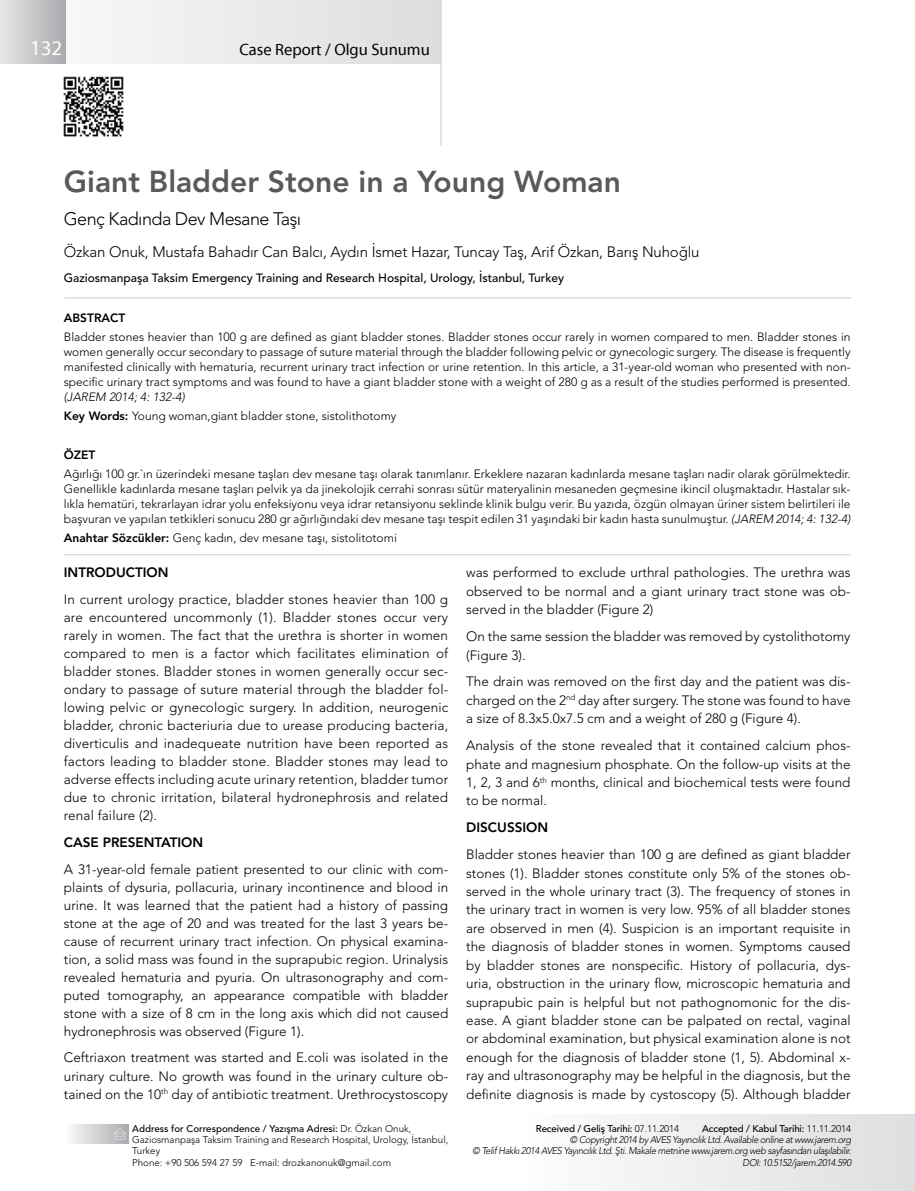
<style>
.page{position:relative;width:915px;height:1191px;background:#fff}
.page>*{position:absolute;margin:0;border:0;box-sizing:border-box;transform-origin:0 0}
.t1{font:800 30px "Avenir LT Std";color:#58595b}
.t2{font:21px "Myriad";color:#fff}
.t3{font:300 18px "Avenir LT Std";letter-spacing:-.03em;color:#000}
.t4{font:16.5px "Myriad";color:#000}
.t5{font:300 15px "Avenir LT Std";letter-spacing:-.01em;color:#000}
.t6{font:300 13.5px/18px "Avenir LT Std";color:#000;text-align:justify}
.t7{font:800 13.5px "Avenir LT Std";color:#000}
.t8{font:300 12px/15px "Avenir LT Std";color:#000;text-align:justify}
.t9{font:500 12px "Avenir LT Std";color:#000}
.t10{font:800 12px "Avenir LT Std";color:#000}
.t11{font:italic 300 9.75px/11.4px "Avenir LT Std";letter-spacing:-.04em;color:#000;text-align:right;scale:.95 1}
.t12{font:300 9.75px/11.4px "Avenir LT Std";color:#000}
.t13{font:500 9.75px "Avenir LT Std";letter-spacing:-.015em;color:#000}
.s1{font-style:italic}
.s2{font-weight:800}
.s3{font-weight:500}
.s4{font-weight:500;font-style:normal}
.s5{font-style:normal}
.s6{font-weight:300}
</style>
<div class="page">
<div style="left:521px;top:1114px;width:393px;height:77px;background:linear-gradient(to right,#fdfdfd,#dddee0)"></div>
<div style="left:64px;top:1124px;width:65px;height:19px;background:linear-gradient(to right,#fdfdfe,#a8abad)"></div>
<svg style="left:114px;top:1128px;width:12px;height:11px"></svg>
<hr style="left:64px;top:297px;width:786px;height:1px;background:#dcddde">
<hr style="left:64px;top:554px;width:786px;height:1px;background:#dcddde">
<div style="left:3px;top:0;width:438px;height:64px;background:linear-gradient(to bottom,#e9eaeb,#e9eaeb)"></div>
<div style="left:0;top:0;width:65px;height:64px;background:linear-gradient(to right,#e7e8e9,#a9abae)"></div>
<hr style="left:440px;top:44px;width:1px;height:102px;background:#dcddde">
<img style="left:63px;top:76px;width:61px;height:61px">
<h2 class="t2" style="left:30px;top:35px;width:34px">132</h2>
<p class="t4" style="left:239px;top:40px;width:192px">Case Report / Olgu Sunumu</p>
<h1 class="t1" style="left:64px;top:164px;width:558px">Giant Bladder Stone in a Young Woman</h1>
<h3 class="t3" style="left:64px;top:208px;width:239px">Genç Kadında Dev Mesane Taşı</h3>
<p class="t5" style="left:64px;top:242px;width:637px">Özkan Onuk, Mustafa Bahadır Can Balcı, Aydın İsmet Hazar, Tuncay Taş, Arif Özkan, Barış Nuhoğlu</p>
<p class="t9" style="left:64px;top:270px;width:502px">Gaziosmanpaşa Taksim Emergency Training and Research Hospital, Urology, İstanbul, Turkey</p>
<p class="t10" style="left:64px;top:310px;width:63px">ABSTRACT</p>
<p class="t8" style="left:64px;top:329px;width:788px">Bladder stones heavier than 100 g are defined as giant bladder stones. Bladder stones occur rarely in women compared to men. Bladder stones in women generally occur secondary to passage of suture material through the bladder following pelvic or gynecologic surgery. The disease is frequently manifested clinically with hematuria, recurrent urinary tract infection or urine retention. In this article, a 31-year-old woman who presented with non&shy;specific urinary tract symptoms and was found to have a giant bladder stone with a weight of 280 g as a result of the studies performed is presented.</p>
<p class="t8" style="left:64px;top:387px;width:334px;line-height:19.2px"><span class="s1">(JAREM 2014; 4: 132-4)<br></span><span class="s2">Key Words:</span> Young woman,giant bladder stone, sistolithotomy</p>
<p class="t10" style="left:64px;top:447px;width:33px">ÖZET</p>
<p class="t8" style="left:64px;top:466px;width:788px">Ağırlığı 100 gr.`ın üzerindeki mesane taşları dev mesane taşı olarak tanımlanır. Erkeklere nazaran kadınlarda mesane taşları nadir olarak görülmektedir.<br>Genellikle kadınlarda mesane taşları pelvik ya da jinekolojik cerrahi sonrası sütür materyalinin mesaneden geçmesine ikincil oluşmaktadır. Hastalar sık&shy;lıkla hematüri, tekrarlayan idrar yolu enfeksiyonu veya idrar retansiyonu seklinde klinik bulgu verir. Bu yazıda, özgün olmayan üriner sistem belirtileri ile başvuran ve yapılan tetkikleri sonucu 280 gr ağırlığındaki dev mesane taşı tespit edilen 31 yaşındaki bir kadın hasta sunulmuştur. <span class="s1">(JAREM 2014; 4: 132-4)</span></p>
<p class="t8" style="left:64px;top:531px;width:334px"><span class="s2">Anahtar Sözcükler:</span> Genç kadın, dev mesane taşı, sistolitotomi</p>
<p class="t7" style="left:64px;top:564px;width:106px">INTRODUCTION</p>
<p class="t6" style="left:64px;top:590px;width:386px">In current urology practice, bladder stones heavier than 100 g are encountered uncommonly (1). Bladder stones occur very rarely in women. The fact that the urethra is shorter in women compared to men is a factor which facilitates elimination of bladder stones. Bladder stones in women generally occur sec&shy;ondary to passage of suture material through the bladder fol&shy;lowing pelvic or gynecologic surgery. In addition, neurogenic bladder, chronic bacteriuria due to urease producing bacteria, diverticulis and inadequeate nutrition have been reported as factors leading to bladder stone. Bladder stones may lead to adverse effects including acute urinary retention, bladder tumor due to chronic irritation, bilateral hydronephrosis and related renal failure (2).</p>
<p class="t7" style="left:64px;top:834px;width:141px">CASE PRESENTATION</p>
<p class="t6" style="left:64px;top:859px;width:386px">A 31-year-old female patient presented to our clinic with com&shy;plaints of dysuria, pollacuria, urinary incontinence and blood in urine. It was learned that the patient had a history of passing stone at the age of 20 and was treated for the last 3 years be&shy;cause of recurrent urinary tract infection. On physical examina&shy;tion, a solid mass was found in the suprapubic region. Urinalysis revealed hematuria and pyuria. On ultrasonography and com&shy;puted tomography, an appearance compatible with bladder stone with a size of 8 cm in the long axis which did not caused hydronephrosis was observed (Figure 1).</p>
<p class="t6" style="left:64px;top:1048px;width:386px">Ceftriaxon treatment was started and E.coli was isolated in the urinary culture. No growth was found in the urinary culture ob&shy;tained on the 10<sup>th</sup> day of antibiotic treatment. Urethrocystoscopy</p>
<p class="t12" style="left:132px;top:1122px;width:317px"><span class="s3">Address for Correspondence / Yazışma Adresi:</span> Dr. Özkan Onuk, Gaziosmanpaşa Taksim Training and Research Hospital, Urology, İstanbul, Turkey<br>Phone: +90 506 594 27 59 E-mail: drozkanonuk@gmail.com</p>
<p class="t6" style="left:466px;top:563px;width:386px;line-height:18.5px">was performed to exclude urthral pathologies. The urethra was observed to be normal and a giant urinary tract stone was ob&shy;served in the bladder (Figure 2)</p>
<p class="t6" style="left:466px;top:627px;width:386px;line-height:18.5px">On the same session the bladder was removed by cystolithotomy (Figure 3).</p>
<p class="t6" style="left:466px;top:672px;width:386px;line-height:18.5px">The drain was removed on the first day and the patient was dis&shy;charged on the 2<sup>nd</sup> day after surgery. The stone was found to have a size of 8.3x5.0x7.5 cm and a weight of 280 g (Figure 4).</p>
<p class="t6" style="left:466px;top:736px;width:386px;line-height:18.5px">Analysis of the stone revealed that it contained calcium phos&shy;phate and magnesium phosphate. On the follow-up visits at the 1, 2, 3 and 6<sup>th</sup> months, clinical and biochemical tests were found to be normal.</p>
<p class="t7" style="left:466px;top:819px;width:83px">DISCUSSION</p>
<p class="t6" style="left:466px;top:845px;width:386px;line-height:18.5px">Bladder stones heavier than 100 g are defined as giant bladder stones (1). Bladder stones constitute only 5% of the stones ob&shy;served in the whole urinary tract (3). The frequency of stones in the urinary tract in women is very low. 95% of all bladder stones are observed in men (4). Suspicion is an important requisite in the diagnosis of bladder stones in women. Symptoms caused by bladder stones are nonspecific. History of pollacuria, dys&shy;uria, obstruction in the urinary flow, microscopic hematuria and suprapubic pain is helpful but not pathognomonic for the dis&shy;ease. A giant bladder stone can be palpated on rectal, vaginal or abdominal examination, but physical examination alone is not enough for the diagnosis of bladder stone (1, 5). Abdominal x&shy;ray and ultrasonography may be helpful in the diagnosis, but the definite diagnosis is made by cystoscopy (5). Although bladder</p>
<p class="t11" style="left:472px;top:1122px;width:400px"><span class="s4">Accepted / Kabul Tarihi:</span> <span class="s5">11.11.2014<br></span>© Copyright 2014 by AVES Yayıncılık Ltd. Available online at www.jarem.org<br>© Telif Hakkı 2014 AVES Yayıncılık Ltd. Şti. Makale metnine www.jarem.org web sayfasından ulaşılabilir.<br>DOI: 10.5152/jarem.2014.590</p>
<p class="t13" style="left:535px;top:1122px;width:145px">Received / Geliş Tarihi: <span class="s6">07.11.2014</span></p>
</div>
